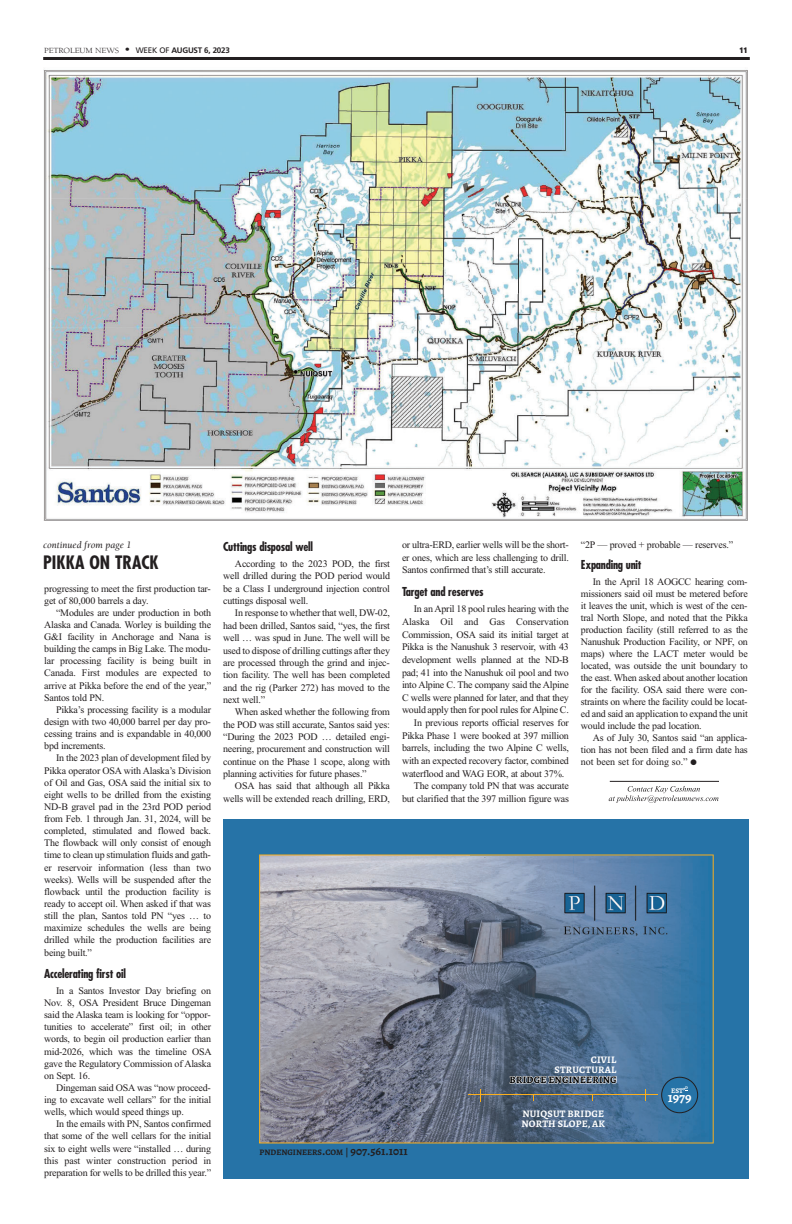
<style>
.page{position:relative;width:792px;height:1224px;background:#fff}
.page>*{position:absolute;margin:0;border:0;box-sizing:border-box;transform-origin:0 0}
.t1{font:700 condensed 18px "Futura";color:#231f20}
.t2{font:700 14px "Alegreya SC";color:#fff}
.t3{font:700 condensed 12px "Futura";letter-spacing:-.02em;color:#231f20}
.t4{font:10px/12.1px "Times New Roman";letter-spacing:-.02em;color:#231f20;text-align:justify}
.t5{font:700 10px "Alegreya SC";letter-spacing:.02em;color:#fff}
.t6{font:italic 10px "Berkeley";color:#231f20}
.t7{font:700 10px "Alegreya SC";letter-spacing:.02em;color:#000}
.t8{font:700 8.4px "Alegreya SC";color:#231f20}
.t9{font:8.1px "Berkeley";letter-spacing:-.015em;color:#231f20;scale:1.11 1}
.t10{font:900 condensed 8px "Frutiger";color:#231f20}
.t11{font:700 7px "Alegreya SC";color:#fff}
.t12{font:700 4.1px "Alegreya SC";color:#fff}
.s1{font-size:12px}
.s2{font-family:"Frutiger";font-size:8px}
.s3{font-family:"Frutiger";font-weight:700;font-size:8px}
.s4{font-size:10px}
.s5{font-size:9px}
</style>
<div class="page">
<hr style="left:43px;top:57px;width:707px;height:3px;background:#231f20">
<img style="left:43px;top:70px;width:705px;height:451px">
<div style="left:224px;top:819px;width:525px;height:360px;background:#2673a7"></div>
<svg style="left:259px;top:854px;width:455px;height:289px;background:#74859a"></svg>
<img style="left:552px;top:874px;width:127px;height:68px">
<hr style="left:469px;top:1095px;width:189px;height:1px;background:#fbaf1d">
<svg style="left:510px;top:1036px;width:107px;height:65px;background:#5d738b"></svg>
<svg style="left:661px;top:1077px;width:37px;height:36px"></svg>
<svg style="left:609px;top:786px;width:110px;height:17px"></svg>
<hr style="left:610px;top:781px;width:109px;height:1px;background:#231f20">
<p class="t9" style="left:44px;top:48px;width:169px">PETROLEUM NEWS <span class="s1">•</span> <span class="s2">WEEK OF</span> <span class="s3">AUGUST 6, 2023</span></p>
<p class="t10" style="left:739px;top:47px;width:10px">11</p>
<p class="t6" style="left:43px;top:541px;width:90px">continued from page 1</p>
<h1 class="t1" style="left:43px;top:554px;width:117px">PIKKA ON TRACK</h1>
<p class="t4" style="left:44px;top:583px;width:168px">progressing to meet the first production tar&shy;get of 80,000 barrels a day.</p>
<p class="t4" style="left:44px;top:607px;width:168px;text-indent:12px">“Modules are under production in both Alaska and Canada. Worley is building the G&amp;I facility in Anchorage and Nana is building the camps in Big Lake. The modu&shy;lar processing facility is being built in Canada. First modules are expected to arrive at Pikka before the end of the year,” Santos told PN.</p>
<p class="t4" style="left:44px;top:704px;width:168px;text-indent:12px">Pikka’s processing facility is a modular design with two 40,000 barrel per day pro&shy;cessing trains and is expandable in 40,000 bpd increments.</p>
<p class="t4" style="left:44px;top:753px;width:168px;text-indent:12px">In the 2023 plan of development filed by Pikka operator OSA with Alaska’s Division of Oil and Gas, OSA said the initial six to eight wells to be drilled from the existing ND-B gravel pad in the 23rd POD period from Feb. 1 through Jan. 31, 2024, will be completed, stimulated and flowed back.<br>The flowback will only consist of enough time to clean up stimulation fluids and gath&shy;er reservoir information (less than two weeks). Wells will be suspended after the flowback until the production facility is ready to accept oil. When asked if that was still the plan, Santos told PN “yes … to maximize schedules the wells are being drilled while the production facilities are being built.”</p>
<p class="t3" style="left:44px;top:968px;width:83px">Accelerating first oil</p>
<p class="t4" style="left:44px;top:985px;width:169px;text-indent:12px">In a Santos Investor Day briefing on Nov. 8, OSA President Bruce Dingeman said the Alaska team is looking for “oppor&shy;tunities to accelerate” first oil; in other words, to begin oil production earlier than mid-2026, which was the timeline OSA gave the Regulatory Commission of Alaska on Sept. 16.</p>
<p class="t4" style="left:44px;top:1082px;width:168px;text-indent:12px">Dingeman said OSA was “now proceed&shy;ing to excavate well cellars” for the initial wells, which would speed things up.</p>
<p class="t4" style="left:44px;top:1119px;width:168px;text-indent:12px">In the emails with PN, Santos confirmed that some of the well cellars for the initial six to eight wells were “installed … during this past winter construction period in preparation for wells to be drilled this year.”</p>
<p class="t3" style="left:223px;top:541px;width:91px">Cuttings disposal well</p>
<p class="t4" style="left:223px;top:558px;width:168px;line-height:12.4px;text-indent:12px">According to the 2023 POD, the first well drilled during the POD period would be a Class I underground injection control cuttings disposal well.</p>
<p class="t4" style="left:223px;top:608px;width:168px;line-height:12.4px;text-indent:12px">In response to whether that well, DW-02, had been drilled, Santos said, “yes, the first well … was spud in June. The well will be used to dispose of drilling cuttings after they are processed through the grind and injec&shy;tion facility. The well has been completed and the rig (Parker 272) has moved to the next well.”</p>
<p class="t4" style="left:223px;top:707px;width:168px;line-height:12.4px;text-indent:12px">When asked whether the following from the POD was still accurate, Santos said yes: “During the 2023 POD … detailed engi&shy;neering, procurement and construction will continue on the Phase 1 scope, along with planning activities for future phases.”</p>
<p class="t4" style="left:223px;top:781px;width:168px;line-height:12.4px;text-align:right">OSA has said that although all Pikka wells will be extended reach drilling, ERD,</p>
<p class="t4" style="left:402px;top:539px;width:168px;line-height:12.6px">or ultra-ERD, earlier wells will be the short&shy;er ones, which are less challenging to drill.<br>Santos confirmed that’s still accurate.</p>
<p class="t3" style="left:402px;top:586px;width:83px">Target and reserves</p>
<p class="t4" style="left:414px;top:604px;width:157px">In an April 18 pool rules hearing with the</p>
<p class="t4" style="left:402px;top:617px;width:168px">Alaska Oil and Gas Conservation</p>
<p class="t4" style="left:402px;top:629px;width:168px">Commission, OSA said its initial target at</p>
<p class="t4" style="left:402px;top:642px;width:168px">Pikka is the Nanushuk 3 reservoir, with 43</p>
<p class="t4" style="left:402px;top:655px;width:168px">development wells planned at the ND-B</p>
<p class="t4" style="left:402px;top:667px;width:168px">pad; 41 into the Nanushuk oil pool and two</p>
<p class="t4" style="left:402px;top:680px;width:168px">into Alpine C. The company said the Alpine</p>
<p class="t4" style="left:402px;top:692px;width:168px">C wells were planned for later, and that they</p>
<p class="t4" style="left:402px;top:705px;width:168px">would apply then for pool rules for Alpine C.</p>
<p class="t4" style="left:414px;top:718px;width:157px">In previous reports official reserves for</p>
<p class="t4" style="left:402px;top:730px;width:168px">Pikka Phase 1 were booked at 397 million</p>
<p class="t4" style="left:402px;top:743px;width:168px">barrels, including the two Alpine C wells,</p>
<p class="t4" style="left:402px;top:756px;width:168px">with an expected recovery factor, combined</p>
<p class="t4" style="left:402px;top:768px;width:164px">waterflood and WAG EOR, at about 37%.</p>
<p class="t4" style="left:414px;top:781px;width:157px">The company told PN that was accurate</p>
<p class="t4" style="left:402px;top:793px;width:168px">but clarified that the 397 million figure was</p>
<p class="t4" style="left:581px;top:539px;width:154px">“2P — proved + probable — reserves.”</p>
<p class="t3" style="left:581px;top:559px;width:62px">Expanding unit</p>
<p class="t4" style="left:581px;top:577px;width:168px;text-indent:12px">In the April 18 AOGCC hearing com&shy;missioners said oil must be metered before it leaves the unit, which is west of the cen&shy;tral North Slope, and noted that the Pikka production facility (still referred to as the Nanushuk Production Facility, or NPF, on maps) where the LACT meter would be located, was outside the unit boundary to the east. When asked about another location for the facility. OSA said there were con&shy;straints on where the facility could be locat&shy;ed and said an application to expand the unit would include the pad location.</p>
<p class="t4" style="left:581px;top:733px;width:168px;text-indent:12px">As of July 30, Santos said “an applica&shy;tion has not been filed and a firm date has not been set for doing so.” ●</p>
<p class="t5" style="left:591px;top:1056px;width:27px">CIVIL</p>
<p class="t5" style="left:554px;top:1066px;width:64px">STRUCTURAL</p>
<p class="t7" style="left:510px;top:1076px;width:109px">BRIDGE ENGINEERING</p>
<p class="t5" style="left:521px;top:1121px;width:85px">NORTH SLOPE, AK</p>
<p class="t5" style="left:522px;top:1111px;width:83px">NUIQSUT BRIDGE</p>
<p class="t11" style="left:671px;top:1086px;width:16px">EST<span class="s4">’</span></p>
<p class="t12" style="left:685px;top:1086px;width:4px">D</p>
<h2 class="t2" style="left:668px;top:1089px;width:25px">1979</h2>
<p class="t8" style="left:260px;top:1147px;width:150px">PNDENGINEERS<span class="s1">.</span>COM <span class="s5">|</span> <span class="s1">907.561.1011</span></p>
</div>
